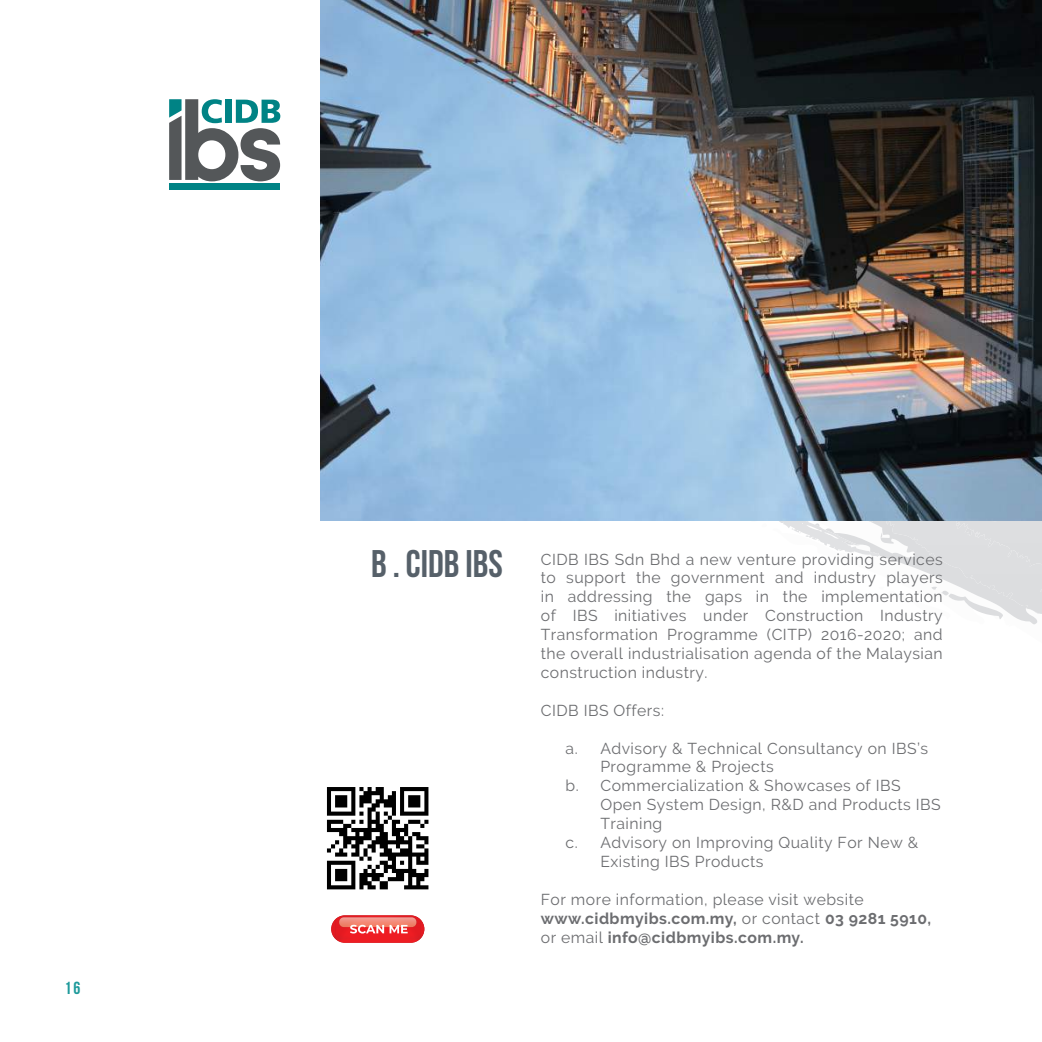
<style>
.page{position:relative;width:1042px;height:1042px;background:#fff}
.page>*{position:absolute;margin:0;border:0;box-sizing:border-box;transform-origin:0 0}
.t1{font:700 38.5px "Bebas Neue";color:#566069}
.t2{font:700 17.5px "Bebas Neue";color:#1e9a9b}
.t3{font:15.75px/18.9px "Raleway";letter-spacing:.03em;color:#6c6d70;text-align:justify}
.t4{font:700 15.75px/18.9px "Raleway";letter-spacing:.03em;color:#6c6d70}
.s1{font-weight:400}
</style>
<div class="page">
<svg style="left:779px;top:521px;width:263px;height:98px"></svg>
<img style="left:320px;top:0;width:722px;height:521px">
<div style="left:169px;top:184px;width:111px;height:6px;background:#008385"></div>
<svg style="left:169px;top:99px;width:111px;height:82px"></svg>
<img style="left:326px;top:787px;width:103px;height:103px">
<img style="left:335px;top:933px;width:85px;height:10px">
<img style="left:331px;top:919px;width:4px;height:20px">
<img style="left:420px;top:919px;width:4px;height:20px">
<svg style="left:335px;top:915px;width:85px;height:18px;background:#ee736e"></svg>
<p class="t2" style="left:64px;top:978px;width:17px">16</p>
<h1 class="t1" style="left:371px;top:542px;width:133px">B . CIDB IBS</h1>
<p class="t3" style="left:541px;top:549px;width:403px">CIDB IBS Sdn Bhd a new venture providing services to support the government and industry players in addressing the gaps in the implementation of IBS initiatives under Construction Industry Transformation Programme (CITP) 2016-2020; and the overall industrialisation agenda of the Malaysian construction industry.</p>
<p class="t3" style="left:541px;top:701px;width:125px">CIDB IBS Offers:</p>
<p class="t3" style="left:566px;top:738px;width:364px">a. Advisory &amp; Technical Consultancy on IBS’s</p>
<p class="t3" style="left:600px;top:757px;width:175px">Programme &amp; Projects</p>
<p class="t3" style="left:566px;top:776px;width:336px">b. Commercialization &amp; Showcases of IBS</p>
<p class="t3" style="left:600px;top:795px;width:342px">Open System Design, R&amp;D and Products IBS</p>
<p class="t3" style="left:600px;top:814px;width:63px">Training</p>
<p class="t3" style="left:566px;top:833px;width:354px">c. Advisory on Improving Quality For New &amp;</p>
<p class="t3" style="left:600px;top:852px;width:165px">Existing IBS Products</p>
<p class="t4" style="left:541px;top:890px;width:392px"><span class="s1">For more information, please visit website </span>www.cidbmyibs.com.my, <span class="s1">or contact</span> 03 9281 5910, <span class="s1">or email</span> info@cidbmyibs.com.my.</p>
</div>
